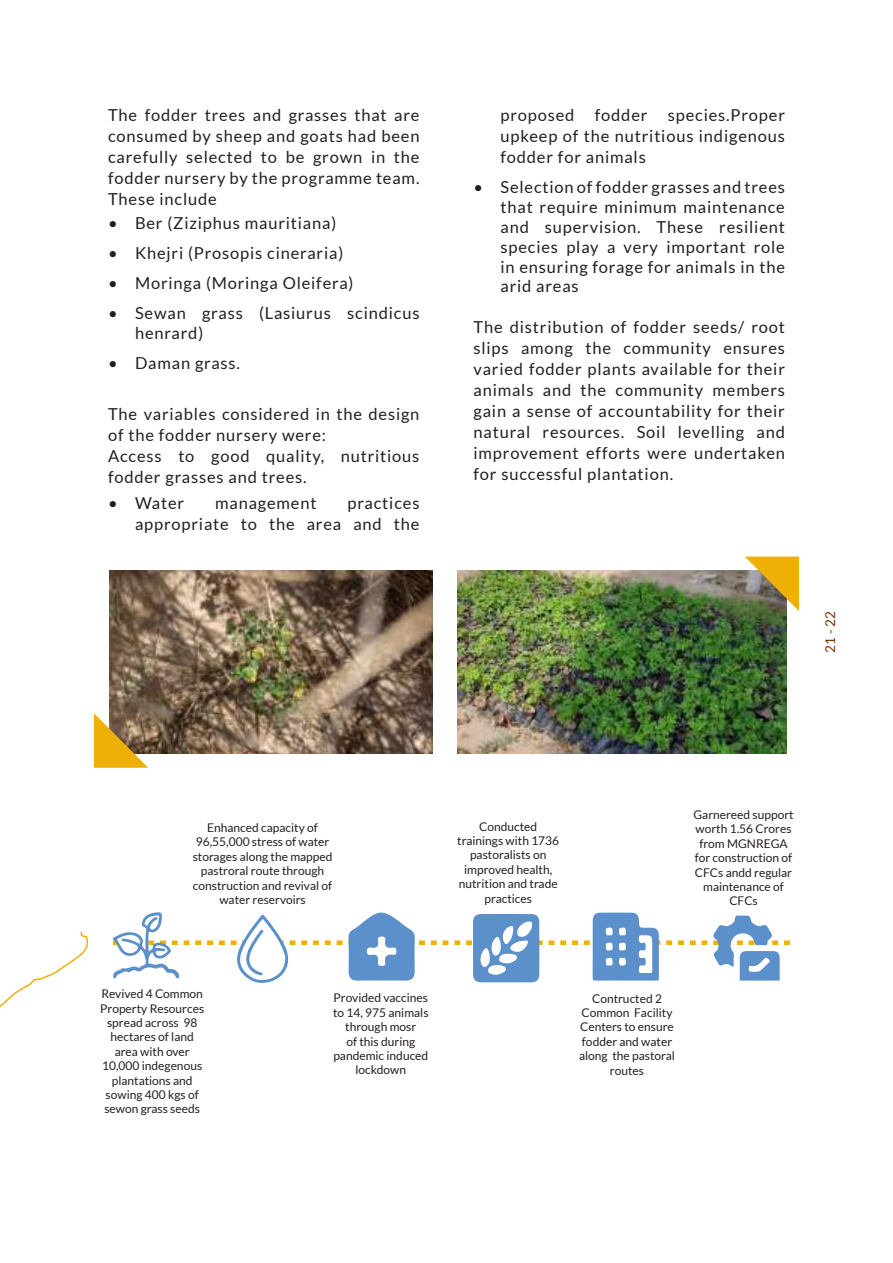
<style>
.page{position:relative;width:893px;height:1263px;background:#fff}
.page>*{position:absolute;margin:0;border:0;box-sizing:border-box;transform-origin:0 0}
.t1{font:16.5px/21px "Lato";letter-spacing:.05em;color:#241f1f;text-align:justify}
.t2{font:13.5px "Lato";color:#743200}
.t3{font:12px/14.4px "Lato";color:#241f1f;text-align:center}
</style>
<div class="page">
<svg style="left:0;top:932px;width:89px;height:76px"></svg>
<img style="left:109px;top:571px;width:323px;height:183px">
<img style="left:458px;top:571px;width:328px;height:183px">
<svg style="left:94px;top:713px;width:54px;height:55px;background:#bf9638"></svg>
<svg style="left:745px;top:556px;width:54px;height:55px;background:#b99a3f"></svg>
<svg style="left:112px;top:912px;width:678px;height:71px"></svg>
<p class="t1" style="left:108px;top:105px;width:313px">The fodder trees and grasses that are consumed by sheep and goats had been carefully selected to be grown in the fodder nursery by the programme team.<br>These include</p>
<p class="t1" style="left:108px;top:213px;width:230px">• Ber (Ziziphus mauritiana)</p>
<p class="t1" style="left:108px;top:243px;width:237px">• Khejri (Prosopis cineraria)</p>
<p class="t1" style="left:108px;top:273px;width:247px">• Moringa (Moringa Oleifera)</p>
<p class="t1" style="left:135px;top:303px;width:286px;line-height:19.8px;text-indent:-27px">• Sewan grass (Lasiurus scindicus henrard)</p>
<p class="t1" style="left:108px;top:353px;width:134px">• Daman grass.</p>
<p class="t1" style="left:108px;top:404px;width:313px;text-align:left">The variables considered in the design of the fodder nursery were:<br>Access to good quality, nutritious fodder grasses and trees.</p>
<p class="t1" style="left:108px;top:492px;width:78px">• Water</p>
<p class="t1" style="left:215px;top:492px;width:103px">management</p>
<p class="t1" style="left:135px;top:492px;width:286px;text-align:right">practices<br>appropriate to the area and the</p>
<p class="t1" style="left:500px;top:105px;width:286px">proposed fodder species.Proper upkeep of the nutritious indigenous fodder for animals</p>
<p class="t1" style="left:500px;top:177px;width:286px;line-height:19.8px;text-indent:-27px">• Selection of fodder grasses and trees that require minimum maintenance and supervision. These resilient species play a very important role in ensuring forage for animals in the arid areas</p>
<p class="t1" style="left:473px;top:317px;width:313px">The distribution of fodder seeds/ root slips among the community ensures varied fodder plants available for their animals and the community members gain a sense of accountability for their natural resources. Soil levelling and improvement efforts were undertaken for successful plantation.</p>
<p class="t2" style="left:823px;top:653px;width:43px;rotate:-90deg">21-22</p>
<p class="t3" style="left:193px;top:820px;width:141px">Enhanced capacity of<br>96,55,000 stress of water storages along the mapped pastroral route through construction and revival of water reservoirs</p>
<p class="t3" style="left:457px;top:819px;width:103px">Conducted trainings with 1736 pastoralists on improved health, nutrition and trade practices</p>
<p class="t3" style="left:693px;top:807px;width:102px">Garnereed support worth 1.56 Crores from MGNREGA for construction of<br>CFCs andd regular maintenance of<br>CFCs</p>
<p class="t3" style="left:100px;top:986px;width:106px">Revived 4 Common<br>Property Resources spread across 98 hectares of land area with over<br>10,000 indegenous plantations and sowing 400 kgs of sewon grass seeds</p>
<p class="t3" style="left:333px;top:991px;width:97px">Provided vaccines to 14, 975 animals through mosr<br>of this during pandemic induced lockdown</p>
<p class="t3" style="left:579px;top:991px;width:97px">Contructed 2<br>Common Facility<br>Centers to ensure fodder and water along the pastoral routes</p>
</div>
